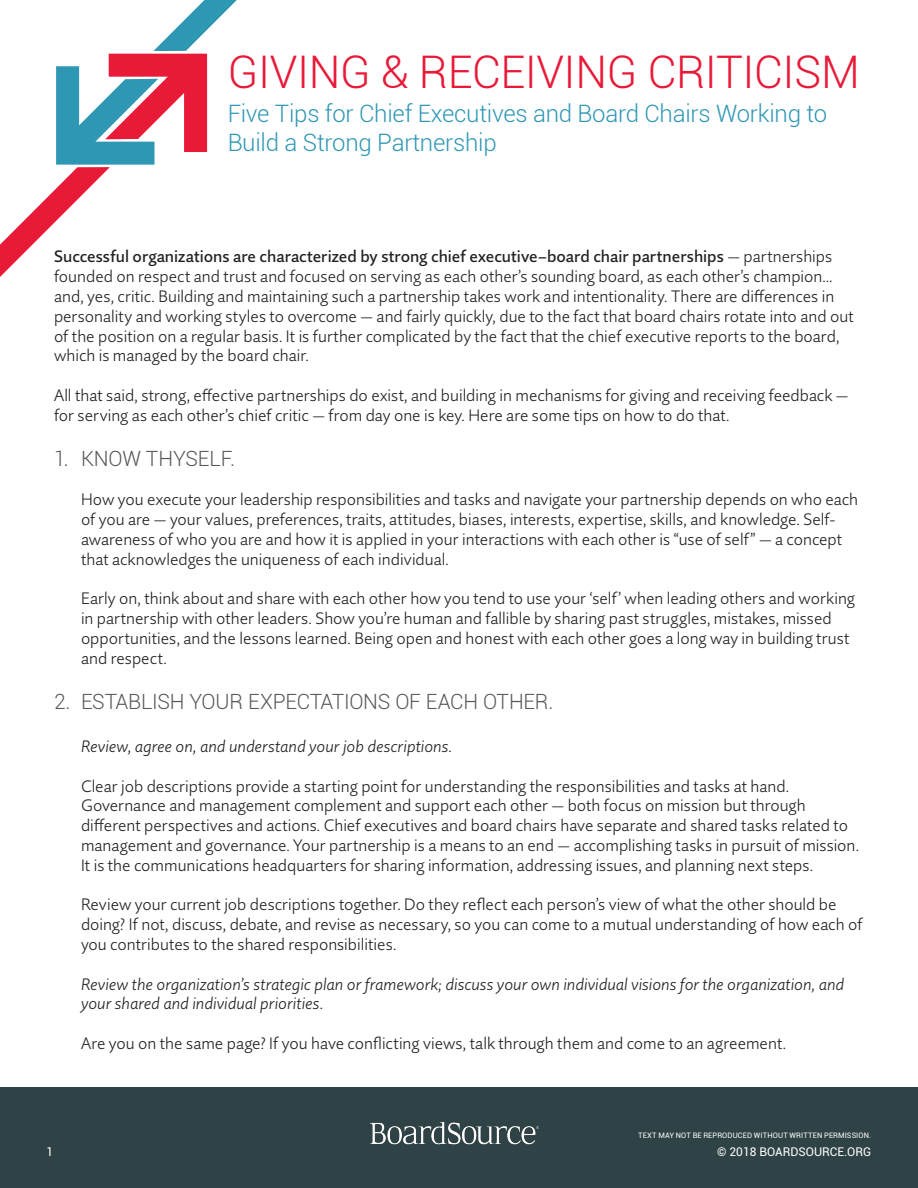
<style>
.page{position:relative;width:918px;height:1188px;background:#fff}
.page>*{position:absolute;margin:0;border:0;box-sizing:border-box;transform-origin:0 0}
.t1{font:300 45px "Roboto";letter-spacing:-.01em;color:#e91938}
.t2{font:300 24px/28.8px "Roboto";letter-spacing:-.01em;color:#2e97b4}
.t3{font:300 21px "Roboto";letter-spacing:-.015em;color:#57585a}
.t4{font:300 16.5px/19.8px "Quire Sans Pro";color:#231f20}
.t5{font:italic 300 16.5px/19.8px "Quire Sans Pro";color:#231f20}
.t6{font:12px "Roboto";color:#fff}
.t7{font:7.5px "Roboto";letter-spacing:.015em;color:#fff}
.s1{font-weight:500}
</style>
<div class="page">
<div style="left:0;top:1087px;width:918px;height:101px;background:#2f4246"></div>
<img style="left:370px;top:1122px;width:169px;height:22px">
<svg style="left:0;top:0;width:237px;height:277px"></svg>
<p class="t1" style="left:228px;top:41px;width:634px">GIVING &amp; RECEIVING CRITICISM</p>
<p class="t2" style="left:228px;top:99px;width:601px">Five Tips for Chief Executives and Board Chairs Working to<br>Build a Strong Partnership</p>
<p class="t4" style="left:54px;top:247px;width:801px"><span class="s1">Successful organizations are characterized by strong chief executive–board chair partnerships</span> — partnerships founded on respect and trust and focused on serving as each other’s sounding board, as each other’s champion… and, yes, critic. Building and maintaining such a partnership takes work and intentionality. There are differences in personality and working styles to overcome — and fairly quickly, due to the fact that board chairs rotate into and out of the position on a regular basis. It is further complicated by the fact that the chief executive reports to the board, which is managed by the board chair.</p>
<p class="t4" style="left:54px;top:385px;width:796px">All that said, strong, effective partnerships do exist, and building in mechanisms for giving and receiving feedback — for serving as each other’s chief critic — from day one is key. Here are some tips on how to do that.</p>
<p class="t3" style="left:54px;top:444px;width:183px">1. KNOW THYSELF.</p>
<p class="t4" style="left:81px;top:490px;width:779px">How you execute your leadership responsibilities and tasks and navigate your partnership depends on who each of you are — your values, preferences, traits, attitudes, biases, interests, expertise, skills, and knowledge. Self&shy;awareness of who you are and how it is applied in your interactions with each other is “use of self” — a concept that acknowledges the uniqueness of each individual.</p>
<p class="t4" style="left:81px;top:589px;width:775px">Early on, think about and share with each other how you tend to use your ‘self’ when leading others and working in partnership with other leaders. Show you’re human and fallible by sharing past struggles, mistakes, missed opportunities, and the lessons learned. Being open and honest with each other goes a long way in building trust and respect.</p>
<p class="t3" style="left:54px;top:687px;width:501px">2. ESTABLISH YOUR EXPECTATIONS OF EACH OTHER.</p>
<p class="t5" style="left:81px;top:736px;width:373px">Review, agree on, and understand your job descriptions.</p>
<p class="t4" style="left:81px;top:776px;width:780px">Clear job descriptions provide a starting point for understanding the responsibilities and tasks at hand.<br>Governance and management complement and support each other — both focus on mission but through different perspectives and actions. Chief executives and board chairs have separate and shared tasks related to management and governance. Your partnership is a means to an end — accomplishing tasks in pursuit of mission.<br>It is the communications headquarters for sharing information, addressing issues, and planning next steps.</p>
<p class="t4" style="left:81px;top:895px;width:783px">Review your current job descriptions together. Do they reflect each person’s view of what the other should be doing? If not, discuss, debate, and revise as necessary, so you can come to a mutual understanding of how each of you contributes to the shared responsibilities.</p>
<p class="t5" style="left:81px;top:974px;width:765px">Review the organization’s strategic plan or framework; discuss your own individual visions for the organization, and your shared and individual priorities.</p>
<p class="t4" style="left:81px;top:1033px;width:707px">Are you on the same page? If you have conflicting views, talk through them and come to an agreement.</p>
<p class="t6" style="left:46px;top:1144px;width:8px">1</p>
<p class="t7" style="left:638px;top:1131px;width:235px">TEXT MAY NOT BE REPRODUCED WITHOUT WRITTEN PERMISSION.</p>
<p class="t6" style="left:717px;top:1144px;width:156px">© 2018 BOARDSOURCE.ORG</p>
</div>
